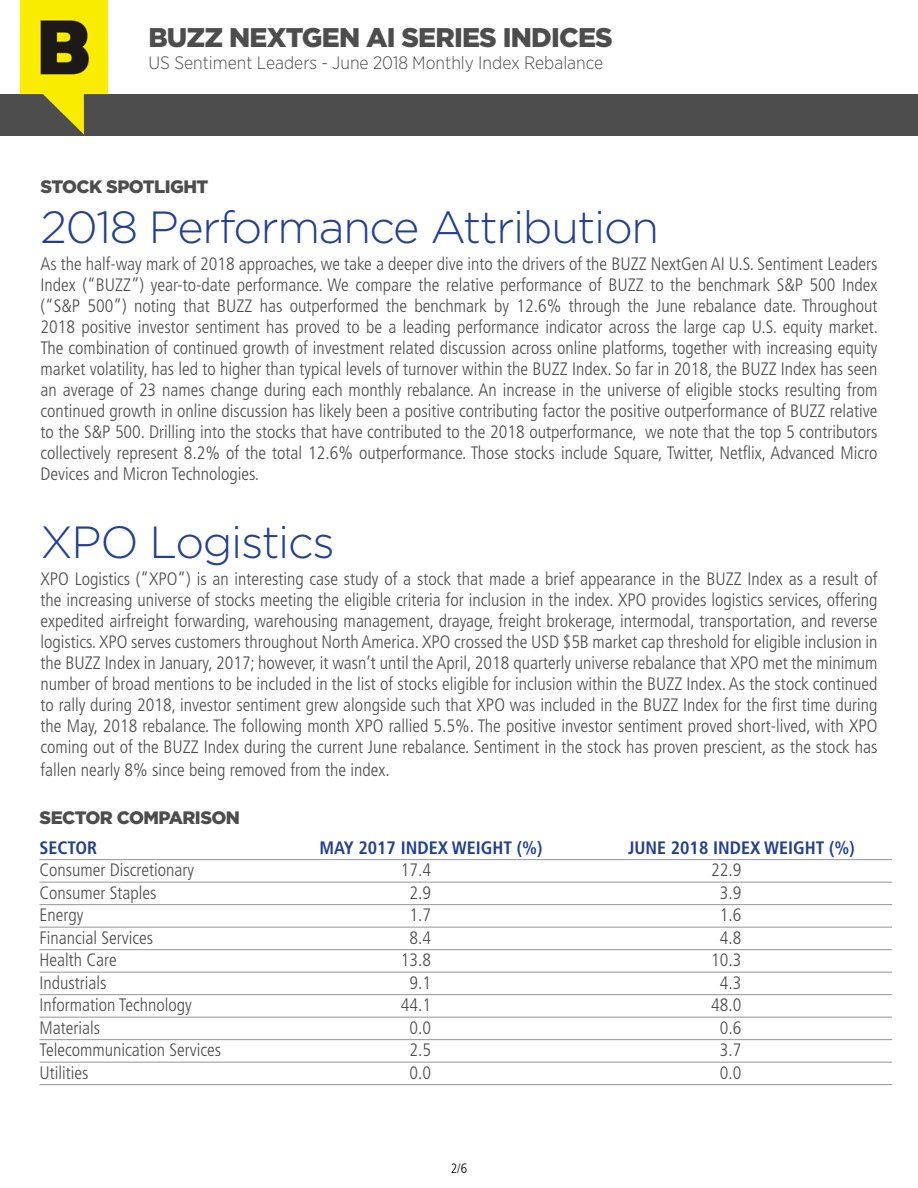
<style>
.page{position:relative;width:918px;height:1188px;background:#fff}
.page>*{position:absolute;margin:0;border:0;box-sizing:border-box;transform-origin:0 0}
.t1{font:300 45px "Gotham";letter-spacing:-.03em;color:#23408e}
.t2{font:900 27px "Gotham";letter-spacing:-.03em;color:#4d4d4e}
.t3{font:300 condensed 18px/21px "Frutiger LT Std";color:#4d4d4e;text-align:justify}
.t4{font:700 condensed 18px "Frutiger LT Std";color:#23408e}
.t5{font:300 18px "Gotham Narrow";color:#4d4d4e}
.t6{font:900 18px "Gotham";letter-spacing:-.03em;color:#4d4d4e}
.t7{font:300 condensed 13.5px "Frutiger LT Std";color:#000}
</style>
<div class="page">
<div style="left:0;top:94px;width:918px;height:42px;background:#4d4d4e"></div>
<img style="left:20px;top:0;width:87px;height:135px">
<hr style="left:39px;top:859px;width:853px;height:1px;background:#939498">
<hr style="left:39px;top:882px;width:853px;height:1px;background:#939498">
<hr style="left:39px;top:904px;width:853px;height:1px;background:#939498">
<hr style="left:39px;top:927px;width:853px;height:1px;background:#939498">
<hr style="left:39px;top:949px;width:853px;height:1px;background:#939498">
<hr style="left:39px;top:972px;width:853px;height:1px;background:#939498">
<hr style="left:39px;top:994px;width:853px;height:1px;background:#939498">
<hr style="left:39px;top:1017px;width:853px;height:1px;background:#939498">
<hr style="left:39px;top:1039px;width:853px;height:1px;background:#939498">
<hr style="left:39px;top:1062px;width:853px;height:1px;background:#939498">
<hr style="left:39px;top:1084px;width:853px;height:1px;background:#939498">
<h2 class="t2" style="left:148px;top:19px;width:466px">BUZZ NEXTGEN AI SERIES INDICES</h2>
<p class="t5" style="left:148px;top:52px;width:456px">US Sentiment Leaders - June 2018 Monthly Index Rebalance</p>
<p class="t6" style="left:40px;top:174px;width:169px">STOCK SPOTLIGHT</p>
<h1 class="t1" style="left:40px;top:198px;width:620px">2018 Performance Attribution</h1>
<p class="t3" style="left:40px;top:254px;width:839px">As the half-way mark of 2018 approaches, we take a deeper dive into the drivers of the BUZZ NextGen AI U.S. Sentiment Leaders Index (“BUZZ”) year-to-date performance. We compare the relative performance of BUZZ to the benchmark S&amp;P 500 Index (“S&amp;P 500”) noting that BUZZ has outperformed the benchmark by 12.6% through the June rebalance date. Throughout 2018 positive investor sentiment has proved to be a leading performance indicator across the large cap U.S. equity market.<br>The combination of continued growth of investment related discussion across online platforms, together with increasing equity market volatility, has led to higher than typical levels of turnover within the BUZZ Index. So far in 2018, the BUZZ Index has seen an average of 23 names change during each monthly rebalance. An increase in the universe of eligible stocks resulting from continued growth in online discussion has likely been a positive contributing factor the positive outperformance of BUZZ relative to the S&amp;P 500. Drilling into the stocks that have contributed to the 2018 outperformance, we note that the top 5 contributors collectively represent 8.2% of the total 12.6% outperformance. Those stocks include Square, Twitter, Netflix, Advanced Micro Devices and Micron Technologies.</p>
<h1 class="t1" style="left:40px;top:513px;width:296px">XPO Logistics</h1>
<p class="t3" style="left:40px;top:569px;width:839px">XPO Logistics (”XPO”) is an interesting case study of a stock that made a brief appearance in the BUZZ Index as a result of the increasing universe of stocks meeting the eligible criteria for inclusion in the index. XPO provides logistics services, offering expedited airfreight forwarding, warehousing management, drayage, freight brokerage, intermodal, transportation, and reverse logistics. XPO serves customers throughout North America. XPO crossed the USD $5B market cap threshold for eligible inclusion in the BUZZ Index in January, 2017; however, it wasn’t until the April, 2018 quarterly universe rebalance that XPO met the minimum number of broad mentions to be included in the list of stocks eligible for inclusion within the BUZZ Index. As the stock continued to rally during 2018, investor sentiment grew alongside such that XPO was included in the BUZZ Index for the first time during the May, 2018 rebalance. The following month XPO rallied 5.5%. The positive investor sentiment proved short-lived, with XPO coming out of the BUZZ Index during the current June rebalance. Sentiment in the stock has proven prescient, as the stock has fallen nearly 8% since being removed from the index.</p>
<p class="t6" style="left:39px;top:806px;width:202px">SECTOR COMPARISON</p>
<p class="t4" style="left:39px;top:837px;width:59px">SECTOR</p>
<p class="t4" style="left:320px;top:837px;width:224px">MAY 2017 INDEX WEIGHT (%)</p>
<p class="t4" style="left:628px;top:837px;width:228px">JUNE 2018 INDEX WEIGHT (%)</p>
<p class="t3" style="left:39px;top:860px;width:156px">Consumer Discretionary</p>
<p class="t3" style="left:401px;top:860px;width:32px">17.4</p>
<p class="t3" style="left:711px;top:860px;width:32px">22.9</p>
<p class="t3" style="left:39px;top:882px;width:119px">Consumer Staples</p>
<p class="t3" style="left:409px;top:882px;width:23px">2.9</p>
<p class="t3" style="left:720px;top:882px;width:23px">3.9</p>
<p class="t3" style="left:39px;top:905px;width:45px">Energy</p>
<p class="t3" style="left:409px;top:905px;width:23px">1.7</p>
<p class="t3" style="left:720px;top:905px;width:23px">1.6</p>
<p class="t3" style="left:39px;top:927px;width:115px">Financial Services</p>
<p class="t3" style="left:409px;top:927px;width:23px">8.4</p>
<p class="t3" style="left:720px;top:927px;width:23px">4.8</p>
<p class="t3" style="left:39px;top:950px;width:79px">Health Care</p>
<p class="t3" style="left:401px;top:950px;width:32px">13.8</p>
<p class="t3" style="left:711px;top:950px;width:32px">10.3</p>
<p class="t3" style="left:39px;top:972px;width:69px">Industrials</p>
<p class="t3" style="left:409px;top:972px;width:23px">9.1</p>
<p class="t3" style="left:720px;top:972px;width:23px">4.3</p>
<p class="t3" style="left:39px;top:995px;width:154px">Information Technology</p>
<p class="t3" style="left:401px;top:995px;width:32px">44.1</p>
<p class="t3" style="left:711px;top:995px;width:32px">48.0</p>
<p class="t3" style="left:39px;top:1017px;width:62px">Materials</p>
<p class="t3" style="left:409px;top:1017px;width:23px">0.0</p>
<p class="t3" style="left:720px;top:1017px;width:23px">0.6</p>
<p class="t3" style="left:39px;top:1040px;width:183px">Telecommunication Services</p>
<p class="t3" style="left:409px;top:1040px;width:23px">2.5</p>
<p class="t3" style="left:720px;top:1040px;width:23px">3.7</p>
<p class="t3" style="left:39px;top:1062px;width:51px">Utilities</p>
<p class="t3" style="left:409px;top:1062px;width:23px">0.0</p>
<p class="t3" style="left:720px;top:1062px;width:23px">0.0</p>
<p class="t7" style="left:451px;top:1160px;width:18px">2/6</p>
</div>
